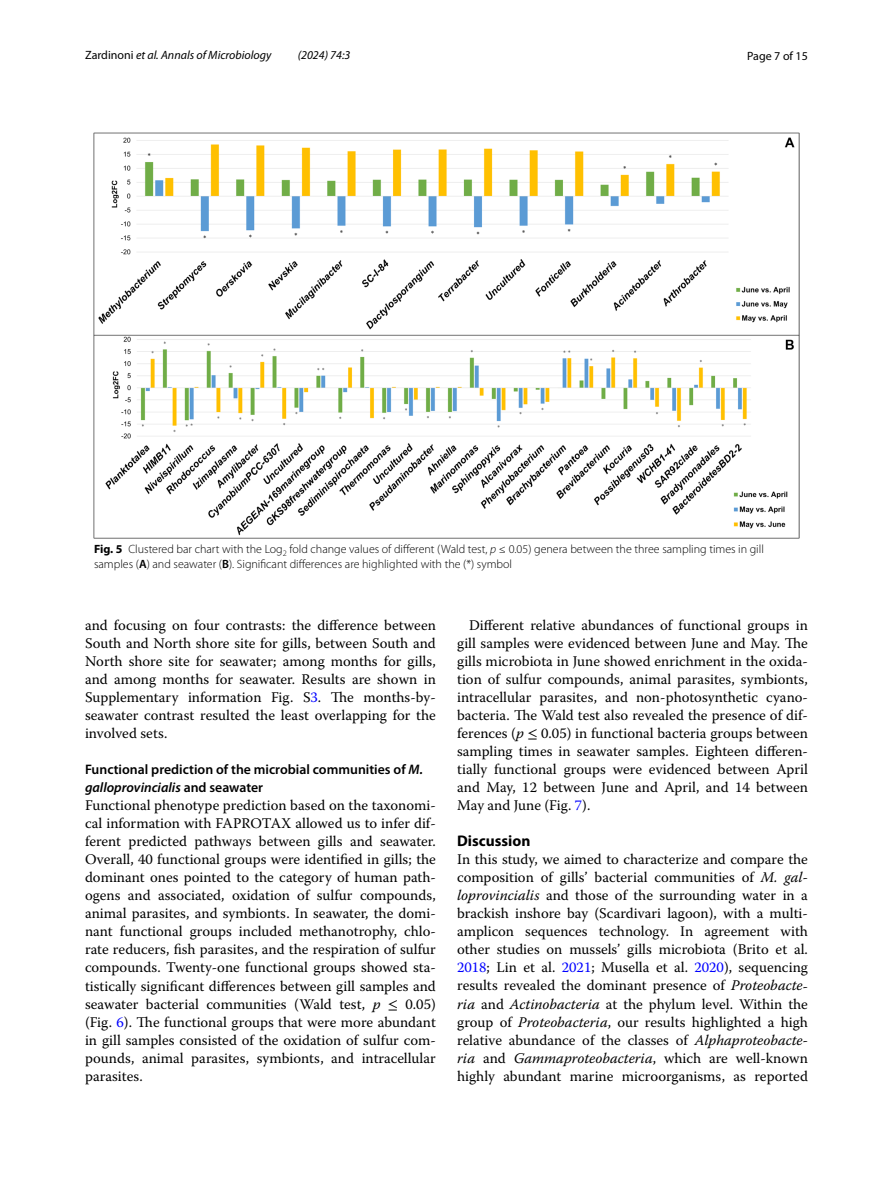
<style>
.page{position:relative;width:893px;height:1187px;background:#fff}
.page>*{position:absolute;margin:0;border:0;box-sizing:border-box;transform-origin:0 0}
.t1{font:700 15.45px "Myriad Pro";color:#000}
.t2{font:14.7px/18px "Warnock Pro";color:#000;text-align:justify}
.t3{font:600 13.8px/18px "Myriad Pro";color:#000}
.t4{font:300 12px/15px "Myriad Pro";color:#000}
.t5{font:italic 12px "Myriad Pro";color:#000}
.t6{font:12px "Myriad Pro";color:#000}
.s1{font-style:normal}
.s2{font-weight:700}
.s3{font-style:italic}
.s4{font-weight:600}
.s5{color:#00f}
.s6{font-family:"STIX"}
</style>
<div class="page">
<img style="left:93px;top:133px;width:707px;height:405px">
<p class="t5" style="left:85px;top:48px;width:188px"><span class="s1">Zardinoni</span> et al. Annals of Microbiology</p>
<p class="t5" style="left:298px;top:48px;width:54px">(2024) 74:3</p>
<p class="t6" style="left:747px;top:48px;width:62px">Page 7 of 15</p>
<p class="t4" style="left:94px;top:542px;width:671px"><span class="s2">Fig. 5</span> Clustered bar chart with the -Log<sub>2</sub> fold change values of different (Wald test, <span class="s3">p</span> ≤ 0.05) genera between the three sampling times in gill samples (<span class="s4">A</span>) and seawater (<span class="s4">B</span>). Significant differences are highlighted with the (*) symbol</p>
<p class="t2" style="left:85px;top:616px;width:352px">and focusing on four contrasts: the difference between South and North shore site for gills, between South and North shore site for seawater; among months for gills, and among months for seawater. Results are shown in Supplementary information Fig. S<span class="s5">3</span>. The months-by&shy;seawater contrast resulted the least overlapping for the involved sets.</p>
<p class="t3" style="left:85px;top:760px;width:339px">Functional prediction of the microbial communities of <span class="s3">M. galloprovincialis</span> and seawater</p>
<p class="t2" style="left:85px;top:796px;width:352px">Functional phenotype prediction based on the taxonomi&shy;cal information with FAPROTAX allowed us to infer dif&shy;ferent predicted pathways between gills and seawater.<br>Overall, 40 functional groups were identified in gills; the dominant ones pointed to the category of human path&shy;ogens and associated, oxidation of sulfur compounds, animal parasites, and symbionts. In seawater, the domi&shy;nant functional groups included methanotrophy, chlo&shy;rate reducers, fish parasites, and the respiration of sulfur compounds. Twenty-one functional groups showed sta&shy;tistically significant differences between gill samples and seawater bacterial communities (Wald test, <span class="s3">p</span> <span class="s6">≤</span> 0.05) (Fig. <span class="s5">6</span>). The functional groups that were more abundant in gill samples consisted of the oxidation of sulfur com&shy;pounds, animal parasites, symbionts, and intracellular parasites.</p>
<p class="t2" style="left:457px;top:616px;width:352px;text-indent:12px">Different relative abundances of functional groups in gill samples were evidenced between June and May. The gills microbiota in June showed enrichment in the oxida&shy;tion of sulfur compounds, animal parasites, symbionts, intracellular parasites, and non-photosynthetic cyano&shy;bacteria. The Wald test also revealed the presence of dif&shy;ferences (<span class="s3">p</span> <span class="s6">≤</span> 0.05) in functional bacteria groups between sampling times in seawater samples. Eighteen differen&shy;tially functional groups were evidenced between April and May, 12 between June and April, and 14 between May and June (Fig. <span class="s5">7</span>).</p>
<p class="t1" style="left:457px;top:831px;width:75px">Discussion</p>
<p class="t2" style="left:457px;top:850px;width:352px">In this study, we aimed to characterize and compare the composition of gills’ bacterial communities of <span class="s3">M. gal&shy;loprovincialis</span> and those of the surrounding water in a brackish inshore bay (Scardivari lagoon), with a multi&shy;amplicon sequences technology. In agreement with other studies on mussels’ gills microbiota (Brito et al.<br><span class="s5">2018</span>; Lin et al. <span class="s5">2021</span>; Musella et al. <span class="s5">2020</span>), sequencing results revealed the dominant presence of <span class="s3">Proteobacte&shy;ria</span> and <span class="s3">Actinobacteria</span> at the phylum level. Within the group of <span class="s3">Proteobacteria</span>, our results highlighted a high relative abundance of the classes of <span class="s3">Alphaproteobacte&shy;ria</span> and <span class="s3">Gammaproteobacteria</span>, which are well-known highly abundant marine microorganisms, as reported</p>
</div>
